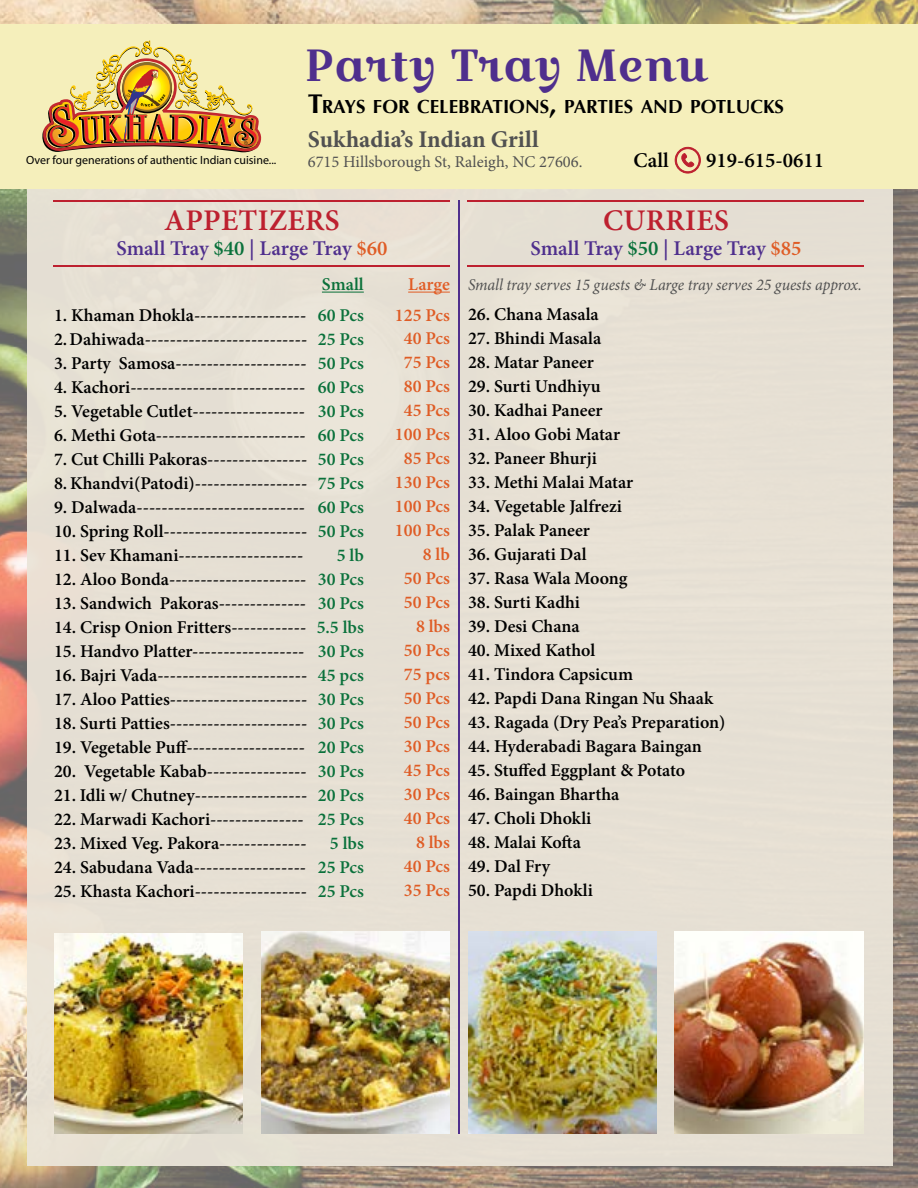
<style>
.page{position:relative;width:918px;height:1188px;background:#fff}
.page>*{position:absolute;margin:0;border:0;box-sizing:border-box;transform-origin:0 0}
.t1{font:45px "Croissant One";color:#4f2f8d}
.t2{font:600 30px "Minion Pro";letter-spacing:.01em;color:#bd202f}
.t3{font:700 24px "Minion Pro";color:#515151}
.t4{font:600 21px "Minion Pro";color:#4f2f8d}
.t5{font:600 21px "Minion Pro";color:#000}
.t6{font:700 18.9px "Optima";color:#000}
.t7{font:600 18px "Minion Pro";color:#000}
.t8{font:600 18px/24px "Minion Pro";color:#df5c25;text-align:right}
.t9{font:600 18px/24px "Minion Pro";color:#0a713b;text-align:right}
.t10{font:600 18px "Minion Pro";color:#0b713a}
.t11{font:600 18px "Minion Pro";letter-spacing:-.005em;color:#e15c25}
.t12{font:italic 16.5px "Minion Pro";letter-spacing:-.005em;color:#515151;scale:.96 1}
.t13{font:16.5px "Minion Pro";color:#515151}
.t14{font:12px "Myriad Pro";color:#000}
.s1{font-size:27px}
.s2{color:#0a713b}
.s3{color:#df5c25}
</style>
<div class="page">
<img style="left:0;top:0;width:918px;height:1188px">
<div style="left:27px;top:72px;width:865px;height:1094px;background:#ebe5d9"></div>
<div style="left:1px;top:25px;width:917px;height:164px;background:#f5efbb"></div>
<img style="left:42px;top:40px;width:220px;height:112px">
<svg style="left:675px;top:147px;width:26px;height:26px"></svg>
<hr style="left:54px;top:265px;width:396px;height:1px;background:#bd202f">
<hr style="left:468px;top:265px;width:396px;height:1px;background:#bd202f">
<hr style="left:54px;top:200px;width:396px;height:2px;background:#bd202f">
<hr style="left:468px;top:200px;width:396px;height:2px;background:#bd202f">
<hr style="left:458px;top:200px;width:2px;height:934px;background:#4f2f8d">
<hr style="left:322px;top:292px;width:42px;height:1px;background:#0b713a">
<hr style="left:408px;top:292px;width:42px;height:1px;background:#e15c25">
<img style="left:468px;top:932px;width:189px;height:202px">
<img style="left:261px;top:932px;width:189px;height:202px">
<img style="left:54px;top:933px;width:189px;height:201px">
<img style="left:675px;top:932px;width:189px;height:202px">
<p class="t14" style="left:26px;top:153px;width:252px">Over four generations of authentic Indian cuisine...</p>
<h1 class="t1" style="left:304px;top:33px;width:405px">Party Tray Menu</h1>
<h3 class="t3" style="left:308px;top:123px;width:232px">Sukhadia’s Indian Grill</h3>
<p class="t13" style="left:308px;top:151px;width:276px">6715 Hillsborough St, Raleigh, NC 27606.</p>
<p class="t6" style="left:308px;top:96px;width:478px"><span class="s1">T</span>RAYS FOR CELEBRATIONS<span class="s1">,</span> PARTIES AND POTLUCKS</p>
<p class="t5" style="left:633px;top:145px;width:37px">Call</p>
<p class="t5" style="left:706px;top:145px;width:120px">919-615-0611</p>
<h2 class="t2" style="left:164px;top:200px;width:177px">APPETIZERS</h2>
<p class="t4" style="left:117px;top:234px;width:272px">Small Tray <span class="s2">$40</span> | Large Tray <span class="s3">$60</span></p>
<p class="t4" style="left:531px;top:234px;width:272px">Small Tray <span class="s2">$50</span> | Large Tray <span class="s3">$85</span></p>
<h2 class="t2" style="left:603px;top:200px;width:127px">CURRIES</h2>
<p class="t7" style="left:54px;top:302px;width:254px">1. Khaman Dhokla------------------</p>
<p class="t7" style="left:54px;top:326px;width:255px">2. Dahiwada--------------------------</p>
<p class="t7" style="left:54px;top:350px;width:254px">3. Party Samosa---------------------</p>
<p class="t7" style="left:54px;top:374px;width:253px">4. Kachori----------------------------</p>
<p class="t7" style="left:54px;top:398px;width:252px">5. Vegetable Cutlet------------------</p>
<p class="t7" style="left:54px;top:422px;width:253px">6. Methi Gota------------------------</p>
<p class="t7" style="left:54px;top:446px;width:255px">7. Cut Chilli Pakoras----------------</p>
<p class="t7" style="left:54px;top:470px;width:255px">8. Khandvi(Patodi)------------------</p>
<p class="t7" style="left:54px;top:494px;width:253px">9. Dalwada---------------------------</p>
<p class="t7" style="left:54px;top:518px;width:255px">10. Spring Roll-----------------------</p>
<p class="t7" style="left:54px;top:542px;width:251px">11. Sev Khamani--------------------</p>
<p class="t7" style="left:54px;top:566px;width:254px">12. Aloo Bonda----------------------</p>
<p class="t7" style="left:54px;top:590px;width:254px">13. Sandwich Pakoras--------------</p>
<p class="t7" style="left:54px;top:614px;width:254px">14. Crisp Onion Fritters------------</p>
<p class="t7" style="left:54px;top:638px;width:252px">15. Handvo Platter------------------</p>
<p class="t7" style="left:54px;top:662px;width:255px">16. Bajri Vada------------------------</p>
<p class="t7" style="left:54px;top:686px;width:255px">17. Aloo Patties----------------------</p>
<p class="t7" style="left:54px;top:710px;width:255px">18. Surti Patties----------------------</p>
<p class="t7" style="left:54px;top:734px;width:253px">19. Vegetable Puff-------------------</p>
<p class="t7" style="left:54px;top:758px;width:254px">20. Vegetable Kabab----------------</p>
<p class="t7" style="left:54px;top:782px;width:255px">21. Idli w/ Chutney------------------</p>
<p class="t7" style="left:54px;top:806px;width:251px">22. Marwadi Kachori---------------</p>
<p class="t7" style="left:54px;top:830px;width:254px">23. Mixed Veg. Pakora--------------</p>
<p class="t7" style="left:54px;top:854px;width:254px">24. Sabudana Vada------------------</p>
<p class="t7" style="left:54px;top:878px;width:255px">25. Khasta Kachori------------------</p>
<p class="t10" style="left:322px;top:272px;width:43px">Small</p>
<p class="t11" style="left:408px;top:272px;width:43px">Large</p>
<p class="t9" style="left:317px;top:303px;width:49px">60 Pcs<br>25 Pcs<br>50 Pcs<br>60 Pcs<br>30 Pcs<br>60 Pcs<br>50 Pcs<br>75 Pcs<br>60 Pcs<br>50 Pcs<br>5 lb<br>30 Pcs<br>30 Pcs<br>5.5 lbs<br>30 Pcs<br>45 pcs<br>30 Pcs<br>30 Pcs<br>20 Pcs<br>30 Pcs<br>20 Pcs<br>25 Pcs<br>5 lbs<br>25 Pcs<br>25 Pcs</p>
<p class="t8" style="left:395px;top:303px;width:56px">125 Pcs<br>40 Pcs<br>75 Pcs<br>80 Pcs<br>45 Pcs<br>100 Pcs<br>85 Pcs<br>130 Pcs<br>100 Pcs<br>100 Pcs<br>8 lb<br>50 Pcs<br>50 Pcs<br>8 lbs<br>50 Pcs<br>75 pcs<br>50 Pcs<br>50 Pcs<br>30 Pcs<br>45 Pcs<br>30 Pcs<br>40 Pcs<br>8 lbs<br>40 Pcs<br>35 Pcs</p>
<p class="t7" style="left:468px;top:302px;width:132px">26. Chana Masala</p>
<p class="t12" style="left:468px;top:274px;width:412px">Small tray serves 15 guests &amp; Large tray serves 25 guests approx.</p>
<p class="t7" style="left:468px;top:326px;width:135px">27. Bhindi Masala</p>
<p class="t7" style="left:468px;top:350px;width:127px">28. Matar Paneer</p>
<p class="t7" style="left:468px;top:374px;width:134px">29. Surti Undhiyu</p>
<p class="t7" style="left:468px;top:398px;width:136px">30. Kadhai Paneer</p>
<p class="t7" style="left:468px;top:422px;width:154px">31. Aloo Gobi Matar</p>
<p class="t7" style="left:468px;top:446px;width:130px">32. Paneer Bhurji</p>
<p class="t7" style="left:468px;top:470px;width:167px">33. Methi Malai Matar</p>
<p class="t7" style="left:468px;top:494px;width:156px">34. Vegetable Jalfrezi</p>
<p class="t7" style="left:468px;top:518px;width:123px">35. Palak Paneer</p>
<p class="t7" style="left:468px;top:542px;width:120px">36. Gujarati Dal</p>
<p class="t7" style="left:468px;top:566px;width:161px">37. Rasa Wala Moong</p>
<p class="t7" style="left:468px;top:590px;width:114px">38. Surti Kadhi</p>
<p class="t7" style="left:468px;top:614px;width:113px">39. Desi Chana</p>
<p class="t7" style="left:468px;top:638px;width:129px">40. Mixed Kathol</p>
<p class="t7" style="left:468px;top:662px;width:167px">41. Tindora Capsicum</p>
<p class="t7" style="left:468px;top:686px;width:247px">42. Papdi Dana Ringan Nu Shaak</p>
<p class="t7" style="left:468px;top:710px;width:259px">43. Ragada (Dry Pea’s Preparation)</p>
<p class="t7" style="left:468px;top:734px;width:235px">44. Hyderabadi Bagara Baingan</p>
<p class="t7" style="left:468px;top:758px;width:219px">45. Stuffed Eggplant &amp; Potato</p>
<p class="t7" style="left:468px;top:782px;width:153px">46. Baingan Bhartha</p>
<p class="t7" style="left:468px;top:806px;width:125px">47. Choli Dhokli</p>
<p class="t7" style="left:468px;top:830px;width:114px">48. Malai Kofta</p>
<p class="t7" style="left:468px;top:854px;width:84px">49. Dal Fry</p>
<p class="t7" style="left:468px;top:878px;width:126px">50. Papdi Dhokli</p>
</div>
